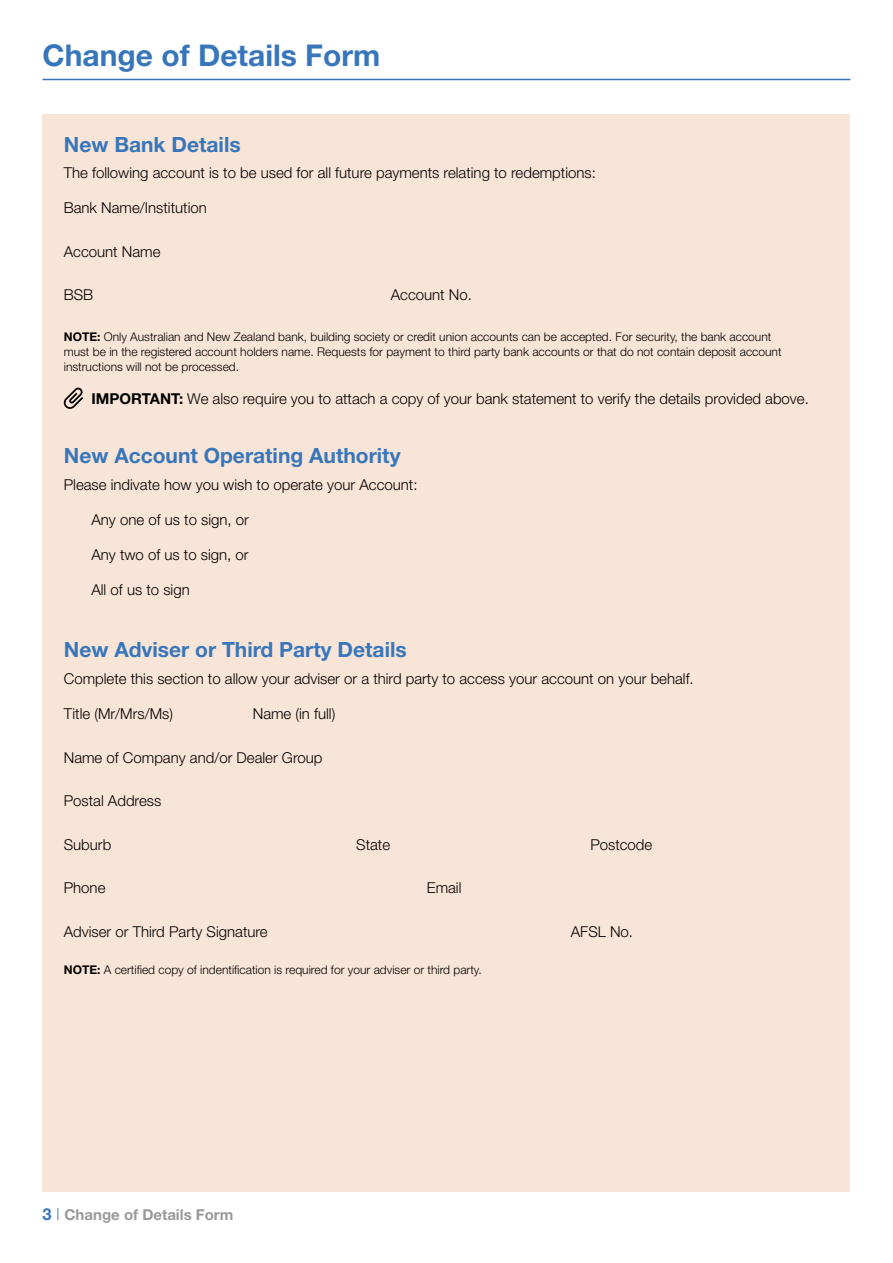
<style>
.page{position:relative;width:893px;height:1263px;background:#fff}
.page>*{position:absolute;margin:0;border:0;box-sizing:border-box;transform-origin:0 0}
.t1{font:700 30px "Helvetica Neue";color:#3876bb}
.t2{font:700 21px "Helvetica Neue";color:#3876bb}
.t3{font:300 15px "Helvetica Neue";color:#000}
.t4{font:700 15px "Helvetica Neue";color:#999}
.t5{font:300 12px/15px "Helvetica Neue";color:#000}
.s1{font-weight:700}
.s2{font-size:16.5px;color:#3876bb}
.s3{font-weight:300;font-size:16.5px;color:#3876bb}
</style>
<div class="page">
<div style="left:43px;top:114px;width:807px;height:1077px;background:#f9e5d7"></div>
<hr style="left:43px;top:79px;width:807px;height:1px;background:#3876bb">
<svg style="left:64px;top:388px;width:19px;height:21px"></svg>
<h1 class="t1" style="left:43px;top:37px;width:339px">Change of Details Form</h1>
<h2 class="t2" style="left:64px;top:131px;width:178px">New Bank Details</h2>
<p class="t3" style="left:64px;top:164px;width:534px">The following account is to be used for all future payments relating to redemptions:</p>
<p class="t3" style="left:64px;top:199px;width:145px">Bank Name/Institution</p>
<p class="t3" style="left:64px;top:242px;width:98px">Account Name</p>
<p class="t3" style="left:64px;top:286px;width:31px">BSB</p>
<p class="t3" style="left:391px;top:286px;width:83px">Account No.</p>
<p class="t5" style="left:64px;top:329px;width:719px"><span class="s1">NOTE:</span> Only Australian and New Zealand bank, building society or credit union accounts can be accepted. For security, the bank account must be in the registered account holders name. Requests for payment to third party bank accounts or that do not contain deposit account instructions will not be processed.</p>
<p class="t3" style="left:91px;top:390px;width:719px"><span class="s1">IMPORTANT:</span> We also require you to attach a copy of your bank statement to verify the details provided above.</p>
<h2 class="t2" style="left:64px;top:443px;width:338px">New Account Operating Authority</h2>
<p class="t3" style="left:64px;top:475px;width:355px">Please indivate how you wish to operate your Account:</p>
<p class="t3" style="left:91px;top:510px;width:159px">Any one of us to sign, or</p>
<p class="t3" style="left:91px;top:545px;width:159px">Any two of us to sign, or</p>
<p class="t3" style="left:91px;top:580px;width:100px">All of us to sign</p>
<h2 class="t2" style="left:64px;top:637px;width:344px">New Adviser or Third Party Details</h2>
<p class="t3" style="left:64px;top:669px;width:631px">Complete this section to allow your adviser or a third party to access your account on your behalf.</p>
<p class="t3" style="left:64px;top:704px;width:111px">Title (Mr/Mrs/Ms)</p>
<p class="t3" style="left:253px;top:704px;width:84px">Name (in full)</p>
<p class="t3" style="left:64px;top:748px;width:260px">Name of Company and/or Dealer Group</p>
<p class="t3" style="left:64px;top:791px;width:99px">Postal Address</p>
<p class="t3" style="left:64px;top:835px;width:49px">Suburb</p>
<p class="t3" style="left:356px;top:835px;width:35px">State</p>
<p class="t3" style="left:590px;top:835px;width:63px">Postcode</p>
<p class="t3" style="left:64px;top:878px;width:43px">Phone</p>
<p class="t3" style="left:427px;top:878px;width:36px">Email</p>
<p class="t3" style="left:64px;top:922px;width:205px">Adviser or Third Party Signature</p>
<p class="t3" style="left:571px;top:922px;width:64px">AFSL No.</p>
<p class="t5" style="left:64px;top:962px;width:419px"><span class="s1">NOTE:</span> A certified copy of indentification is required for your adviser or third party.</p>
<p class="t4" style="left:43px;top:1206px;width:192px"><span class="s2">3</span> <span class="s3">|</span> Change of Details Form</p>
</div>
